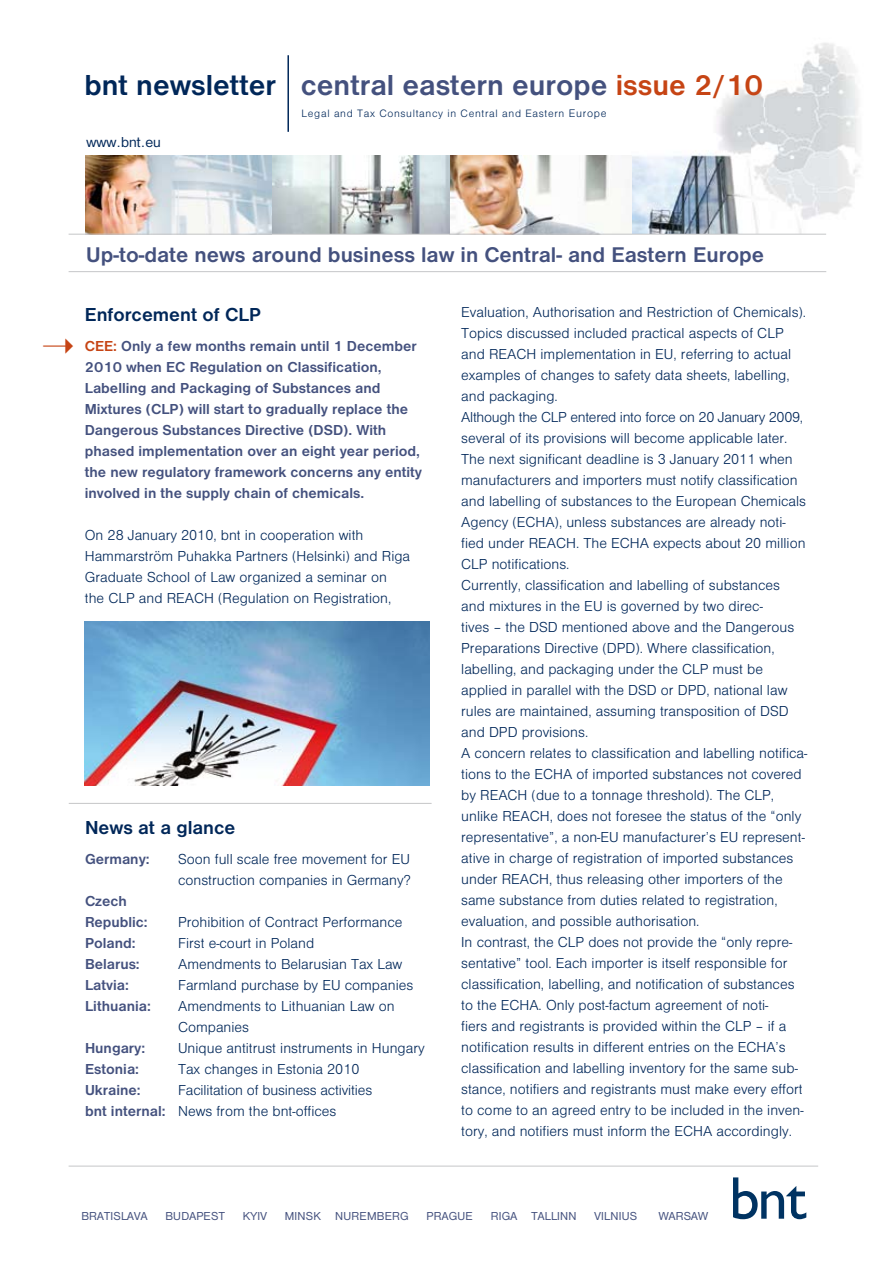
<style>
.page{position:relative;width:893px;height:1263px;background:#fff}
.page>*{position:absolute;margin:0;border:0;box-sizing:border-box;transform-origin:0 0}
.t1{font:700 30px "Nimbus San D";color:#44517e}
.t2{font:700 22.05px "Nimbus San D";color:#44517e}
.t3{font:700 19.5px "Nimbus San D";color:#002759}
.t4{font:15px/21px "Nimbus San D Ligh";color:#002759}
.t5{font:700 15px/21px "Nimbus San D";color:#44517e}
.t6{font:15px "Nimbus San D";color:#002759}
.t7{font:12px "Nimbus San D";letter-spacing:.02em;color:#44517e}
.t8{font:11.1px "Nimbus San D Ligh";letter-spacing:.06em;color:#002759}
.s1{color:#002759}
.s2{color:#c64414}
.s3{font-size:11.4px}
.s4{font-family:"Nimbus San D";font-weight:700;color:#44517e}
</style>
<div class="page">
<img style="left:632px;top:43px;width:228px;height:191px">
<img style="left:271px;top:155px;width:360px;height:79px">
<svg style="left:733px;top:1177px;width:73px;height:42px"></svg>
<hr style="left:287px;top:55px;width:2px;height:77px;background:#002759">
<hr style="left:69px;top:271px;width:757px;height:1px;background:#c5c6c8">
<hr style="left:69px;top:1166px;width:749px;height:1px;background:#c5c6c8">
<img style="left:84px;top:622px;width:345px;height:164px">
<img style="left:86px;top:155px;width:185px;height:79px">
<hr style="left:69px;top:234px;width:757px;height:1px;background:#c5c6c8">
<hr style="left:69px;top:803px;width:363px;height:1px;background:#c5c6c8">
<h1 class="t1" style="left:84px;top:68px;width:680px"><span class="s1">bnt newsletter</span> central eastern europe <span class="s2">issue 2/10</span></h1>
<p class="t6" style="left:86px;top:134px;width:76px">WWW.BNT.EU</p>
<p class="t8" style="left:302px;top:107px;width:306px">Legal and Tax Consultancy in Central and Eastern <span class="s3">Europe</span></p>
<h2 class="t2" style="left:86px;top:242px;width:679px">Up-to-date news around business law in Central- and Eastern Europe</h2>
<h3 class="t3" style="left:85px;top:303px;width:178px">Enforcement of CLP</h3>
<p class="t5" style="left:85px;top:335px;width:339px"><span class="s2">CEE:</span> Only a few months remain until 1 December 2010 when EC Regulation on Classification, Labelling and Packaging of Substances and Mixtures (CLP) will start to gradually replace the Dangerous Substances Directive (DSD). With phased implementation over an eight year period, the new regulatory framework concerns any entity involved in the supply chain of chemicals.</p>
<p class="t4" style="left:85px;top:524px;width:327px">On 28 January 2010, bnt in cooperation with Hammarström Puhakka Partners (Helsinki) and Riga Graduate School of Law organized a seminar on<br>the CLP and REACH (Regulation on Registration,</p>
<h3 class="t3" style="left:85px;top:816px;width:152px">News at a glance</h3>
<p class="t5" style="left:85px;top:848px;width:66px">Germany:</p>
<p class="t4" style="left:178px;top:848px;width:234px">Soon full scale free movement for EU construction companies in Germany?</p>
<p class="t5" style="left:85px;top:890px;width:64px">Czech<br>Republic:</p>
<p class="t4" style="left:178px;top:911px;width:226px">Prohibition of Contract Performance</p>
<p class="t5" style="left:85px;top:932px;width:52px">Poland:</p>
<p class="t4" style="left:178px;top:932px;width:138px">First e-court in Poland</p>
<p class="t5" style="left:85px;top:953px;width:56px">Belarus:</p>
<p class="t4" style="left:178px;top:953px;width:226px">Amendments to Belarusian Tax Law</p>
<p class="t5" style="left:85px;top:974px;width:45px">Latvia:</p>
<p class="t4" style="left:178px;top:974px;width:237px">Farmland purchase by EU companies</p>
<p class="t5" style="left:85px;top:995px;width:67px">Lithuania:</p>
<p class="t4" style="left:178px;top:995px;width:218px">Amendments to Lithuanian Law on<br>Companies</p>
<p class="t5" style="left:85px;top:1037px;width:62px">Hungary:</p>
<p class="t4" style="left:178px;top:1037px;width:248px">Unique antitrust instruments in Hungary</p>
<p class="t5" style="left:85px;top:1058px;width:55px">Estonia:</p>
<p class="t4" style="left:178px;top:1058px;width:183px">Tax changes in Estonia 2010</p>
<p class="t5" style="left:85px;top:1079px;width:57px">Ukraine:</p>
<p class="t4" style="left:85px;top:1079px;width:289px;text-indent:93px">Facilitation of business activities <span class="s4">bnt internal:</span> News from the bnt-offices</p>
<p class="t4" style="left:461px;top:301px;width:348px">Evaluation, Authorisation and Restriction of Chemicals).<br>Topics discussed included practical aspects of CLP and REACH implementation in EU, referring to actual examples of changes to safety data sheets, labelling, and packaging.<br>Although the CLP entered into force on 20 January 2009, several of its provisions will become applicable later.<br>The next significant deadline is 3 January 2011 when manufacturers and importers must notify classification and labelling of substances to the European Chemicals Agency (ECHA), unless substances are already noti&shy;fied under REACH. The ECHA expects about 20 million CLP notifications.<br>Currently, classification and labelling of substances and mixtures in the EU is governed by two direc-<br>tives – the DSD mentioned above and the Dangerous Preparations Directive (DPD). Where classification, labelling, and packaging under the CLP must be applied in parallel with the DSD or DPD, national law rules are maintained, assuming transposition of DSD and DPD provisions.<br>A concern relates to classification and labelling notifica&shy;tions to the ECHA of imported substances not covered by REACH (due to a tonnage threshold). The CLP, unlike REACH, does not foresee the status of the “only representative”, a non-EU manufacturer’s EU represent&shy;ative in charge of registration of imported substances under REACH, thus releasing other importers of the same substance from duties related to registration, evaluation, and possible authorisation.<br>In contrast, the CLP does not provide the “only repre&shy;sentative” tool. Each importer is itself responsible for classification, labelling, and notification of substances to the ECHA. Only post-factum agreement of noti-<br>fiers and registrants is provided within the CLP – if a notification results in different entries on the ECHA’s classification and labelling inventory for the same sub&shy;stance, notifiers and registrants must make every effort to come to an agreed entry to be included in the inven&shy;tory, and notifiers must inform the ECHA accordingly.</p>
<p class="t7" style="left:81px;top:1209px;width:68px">BRATISLAVA</p>
<p class="t7" style="left:165px;top:1209px;width:61px">BUDAPEST</p>
<p class="t7" style="left:243px;top:1209px;width:21px">KYIV</p>
<p class="t7" style="left:285px;top:1209px;width:37px">MINSK</p>
<p class="t7" style="left:335px;top:1209px;width:75px">NUREMBERG</p>
<p class="t7" style="left:427px;top:1209px;width:48px">PRAGUE</p>
<p class="t7" style="left:491px;top:1209px;width:86px">RIGA TALLINN</p>
<p class="t7" style="left:595px;top:1209px;width:44px">VILNIUS</p>
<p class="t7" style="left:659px;top:1209px;width:51px">WARSAW</p>
</div>
